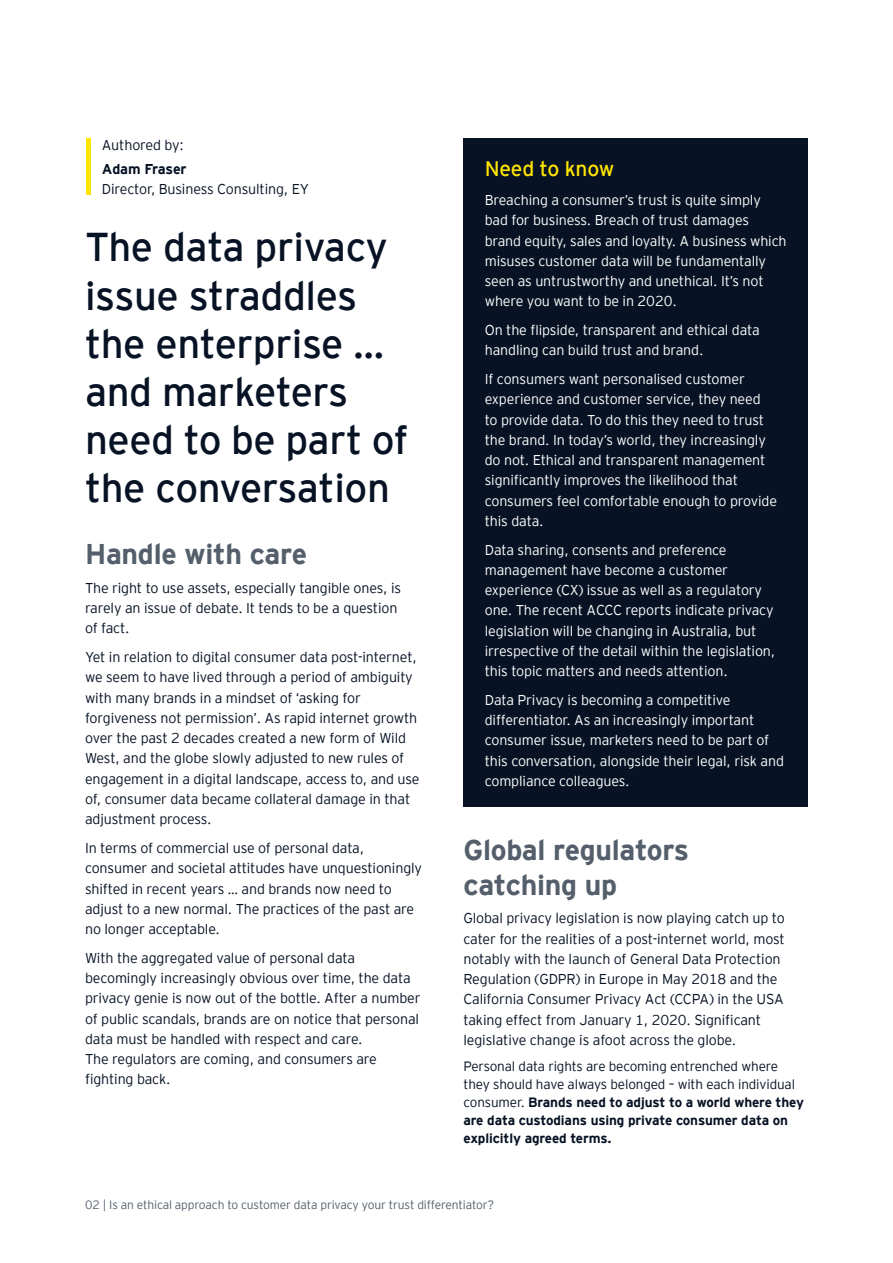
<style>
.page{position:relative;width:893px;height:1263px;background:#fff}
.page>*{position:absolute;margin:0;border:0;box-sizing:border-box;transform-origin:0 0}
.Standfirst{font:40.2px/48.2px "EY Interstate";letter-spacing:-.01em;color:#071224}
.Paragraph_header{font:700 28.5px/34.5px "EY Interstate";letter-spacing:-.01em;color:#545f6b}
.t1{font:21px "EY Interstate";letter-spacing:-.01em;color:#ffe501}
.Paragraph_body{font:300 14.25px/20.2px "EY Interstate";letter-spacing:-.01em;color:#071224}
.t2{font:300 14.25px/20.2px "EY Interstate";letter-spacing:-.01em;color:#fff}
.t3{font:300 13.5px/18px "EY Interstate";letter-spacing:-.01em;color:#071224}
.t4{font:300 12px "EY Interstate";letter-spacing:-.01em;color:#545f6b}
.s1{font-weight:700}
</style>
<div class="page">
<div style="left:463px;top:138px;width:345px;height:669px;background:#071224"></div>
<div style="left:86px;top:138px;width:5px;height:56px;background:#ffe501"></div>
<p class="Paragraph_body" style="left:102px;top:134px;width:84px">Authored by:</p>
<p class="Paragraph_body" style="left:102px;top:158px;width:209px"><span class="s1">Adam Fraser<br></span>Director, Business Consulting, EY</p>
<p class="Standfirst" style="left:85px;top:221px;width:325px">The data privacy issue straddles the enterprise … and marketers need to be part of the conversation</p>
<p class="Paragraph_header" style="left:85px;top:535px;width:223px">Handle with care</p>
<p class="Paragraph_body" style="left:85px;top:577px;width:318px">The right to use assets, especially tangible ones, is rarely an issue of debate. It tends to be a question of fact.</p>
<p class="Paragraph_body" style="left:85px;top:646px;width:336px">Yet in relation to digital consumer data post-internet, we seem to have lived through a period of ambiguity with many brands in a mindset of ‘asking for forgiveness not permission’. As rapid internet growth over the past 2 decades created a new form of Wild West, and the globe slowly adjusted to new rules of engagement in a digital landscape, access to, and use of, consumer data became collateral damage in that adjustment process.</p>
<p class="Paragraph_body" style="left:85px;top:837px;width:339px">In terms of commercial use of personal data, consumer and societal attitudes have unquestioningly shifted in recent years … and brands now need to adjust to a new normal. The practices of the past are no longer acceptable.</p>
<p class="Paragraph_body" style="left:85px;top:947px;width:337px">With the aggregated value of personal data becomingly increasingly obvious over time, the data privacy genie is now out of the bottle. After a number of public scandals, brands are on notice that personal data must be handled with respect and care.<br>The regulators are coming, and consumers are fighting back.</p>
<p class="t1" style="left:485px;top:154px;width:131px">Need to know</p>
<p class="t2" style="left:485px;top:189px;width:303px">Breaching a consumer’s trust is quite simply bad for business. Breach of trust damages brand equity, sales and loyalty. A business which misuses customer data will be fundamentally seen as untrustworthy and unethical. It’s not where you want to be in 2020.</p>
<p class="t2" style="left:485px;top:319px;width:277px">On the flipside, transparent and ethical data handling can build trust and brand.</p>
<p class="t2" style="left:485px;top:368px;width:294px">If consumers want personalised customer experience and customer service, they need to provide data. To do this they need to trust the brand. In today’s world, they increasingly do not. Ethical and transparent management significantly improves the likelihood that consumers feel comfortable enough to provide this data.</p>
<p class="t2" style="left:485px;top:539px;width:292px">Data sharing, consents and preference management have become a customer experience (CX) issue as well as a regulatory one. The recent ACCC reports indicate privacy legislation will be changing in Australia, but irrespective of the detail within the legislation, this topic matters and needs attention.</p>
<p class="t2" style="left:485px;top:689px;width:301px">Data Privacy is becoming a competitive differentiator. As an increasingly important consumer issue, marketers need to be part of this conversation, alongside their legal, risk and compliance colleagues.</p>
<p class="Paragraph_header" style="left:463px;top:831px;width:227px">Global regulators catching up</p>
<p class="Paragraph_body" style="left:463px;top:907px;width:323px">Global privacy legislation is now playing catch up to cater for the realities of a post-internet world, most notably with the launch of General Data Protection Regulation (GDPR) in Europe in May 2018 and the California Consumer Privacy Act (CCPA) in the USA taking effect from January 1, 2020. Significant legislative change is afoot across the globe.</p>
<p class="t3" style="left:463px;top:1057px;width:342px">Personal data rights are becoming entrenched where they should have always belonged – with each individual consumer. <span class="s1">Brands need to adjust to a world where they are data custodians using private consumer data on explicitly agreed terms.</span></p>
<p class="t4" style="left:85px;top:1196px;width:411px">02 | Is an ethical approach to customer data privacy your trust differentiator?</p>
</div>
